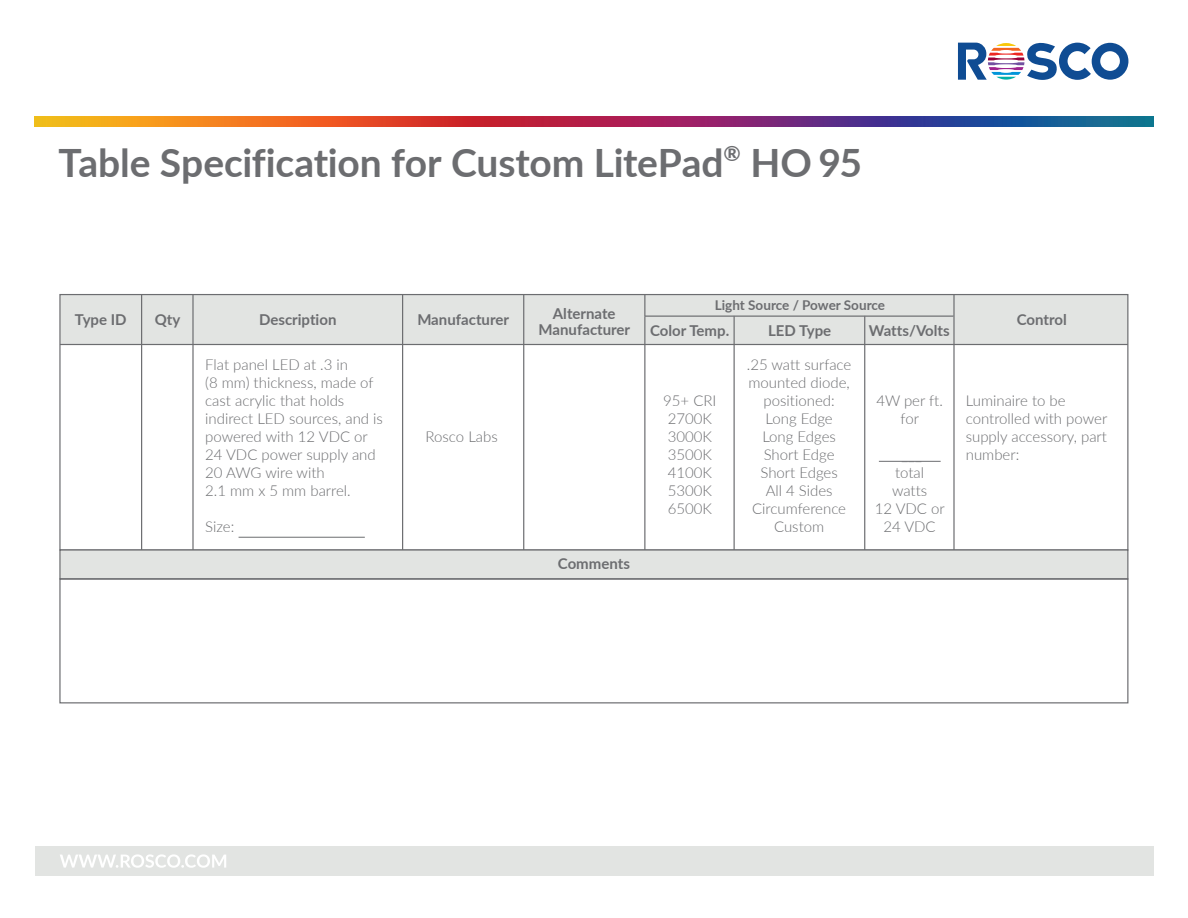
<style>
.page{position:relative;width:1188px;height:918px;background:#fff}
.page>*{position:absolute;margin:0;border:0;box-sizing:border-box;transform-origin:0 0}
.t1{font:700 39px "Lato";letter-spacing:-.005em;color:#6c6d70}
.t2{font:300 15px/18px "Lato";color:#6c6d70;text-align:center}
.t3{font:700 15px/16.5px "Lato";color:#6c6d70;text-align:center}
.t4{font:700 13.5px "Lato";color:#6c6d70}
</style>
<div class="page">
<svg style="left:958px;top:43px;width:170px;height:37px"></svg>
<div style="left:35px;top:846px;width:1118px;height:29px;background:#e2e4e2"></div>
<img style="left:35px;top:117px;width:1118px;height:9px">
<svg style="left:60px;top:854px;width:166px;height:14px"></svg>
<div style="left:60px;top:295px;width:1068px;height:49px;background:#e2e4e2"></div>
<div style="left:59px;top:549px;width:1069px;height:31px;background:#e2e4e2;border:1px solid #6c6d70"></div>
<div style="left:59px;top:578px;width:1069px;height:125px;border:1px solid #6c6d70"></div>
<hr style="left:60px;top:344px;width:1068px;height:1px;background:#6c6d70">
<hr style="left:141px;top:295px;width:1px;height:255px;background:#6c6d70">
<hr style="left:192px;top:295px;width:2px;height:255px;background:#6c6d70">
<hr style="left:402px;top:295px;width:1px;height:255px;background:#6c6d70">
<hr style="left:523px;top:295px;width:1px;height:255px;background:#6c6d70">
<hr style="left:644px;top:295px;width:1px;height:255px;background:#6c6d70">
<hr style="left:953px;top:295px;width:2px;height:255px;background:#6c6d70">
<hr style="left:734px;top:316px;width:1px;height:234px;background:#6c6d70">
<hr style="left:864px;top:316px;width:1px;height:234px;background:#6c6d70">
<hr style="left:645px;top:316px;width:309px;height:1px;background:#6c6d70">
<hr style="left:239px;top:537px;width:126px;height:1px;background:#6c6d70">
<hr style="left:879px;top:461px;width:62px;height:1px;background:#6c6d70">
<h1 class="t1" style="left:58px;top:135px;width:805px">Table Specification for Custom LitePad<sup>®</sup> HO 95</h1>
<p class="t4" style="left:715px;top:295px;width:172px">Light Source / Power Source</p>
<p class="t3" style="left:650px;top:322px;width:81px">Color Temp.</p>
<p class="t3" style="left:768px;top:322px;width:65px">LED Type</p>
<p class="t3" style="left:869px;top:322px;width:82px">Watts/Volts</p>
<p class="t3" style="left:539px;top:304px;width:93px">Alternate<br>Manufacturer</p>
<p class="t3" style="left:75px;top:311px;width:53px">Type ID</p>
<p class="t3" style="left:155px;top:311px;width:27px">Qty</p>
<p class="t3" style="left:259px;top:311px;width:79px">Description</p>
<p class="t3" style="left:417px;top:311px;width:93px">Manufacturer</p>
<p class="t3" style="left:1017px;top:311px;width:52px">Control</p>
<p class="t2" style="left:205px;top:355px;width:179px;text-align:left">Flat panel LED at .3 in<br>(8 mm) thickness, made of cast acrylic that holds indirect LED sources, and is powered with 12 VDC or<br>24 VDC power supply and<br>20 AWG wire with<br>2.1 mm x 5 mm barrel.</p>
<p class="t2" style="left:205px;top:517px;width:31px">Size:</p>
<p class="t2" style="left:426px;top:427px;width:74px">Rosco Labs</p>
<p class="t3" style="left:558px;top:555px;width:74px">Comments</p>
<p class="t2" style="left:747px;top:355px;width:106px">.25 watt surface mounted diode, positioned:<br>Long Edge<br>Long Edges<br>Short Edge<br>Short Edges<br>All 4 Sides<br>Circumference<br>Custom</p>
<p class="t2" style="left:663px;top:391px;width:55px">95+ CRI<br>2700K<br>3000K<br>3500K<br>4100K<br>5300K<br>6500K</p>
<p class="t2" style="left:876px;top:391px;width:68px">4W per ft. for</p>
<p class="t2" style="left:875px;top:463px;width:72px">total<br>watts<br>12 VDC or<br>24 VDC</p>
<p class="t2" style="left:966px;top:391px;width:143px;text-align:left">Luminaire to be controlled with power supply accessory, part number:</p>
</div>
